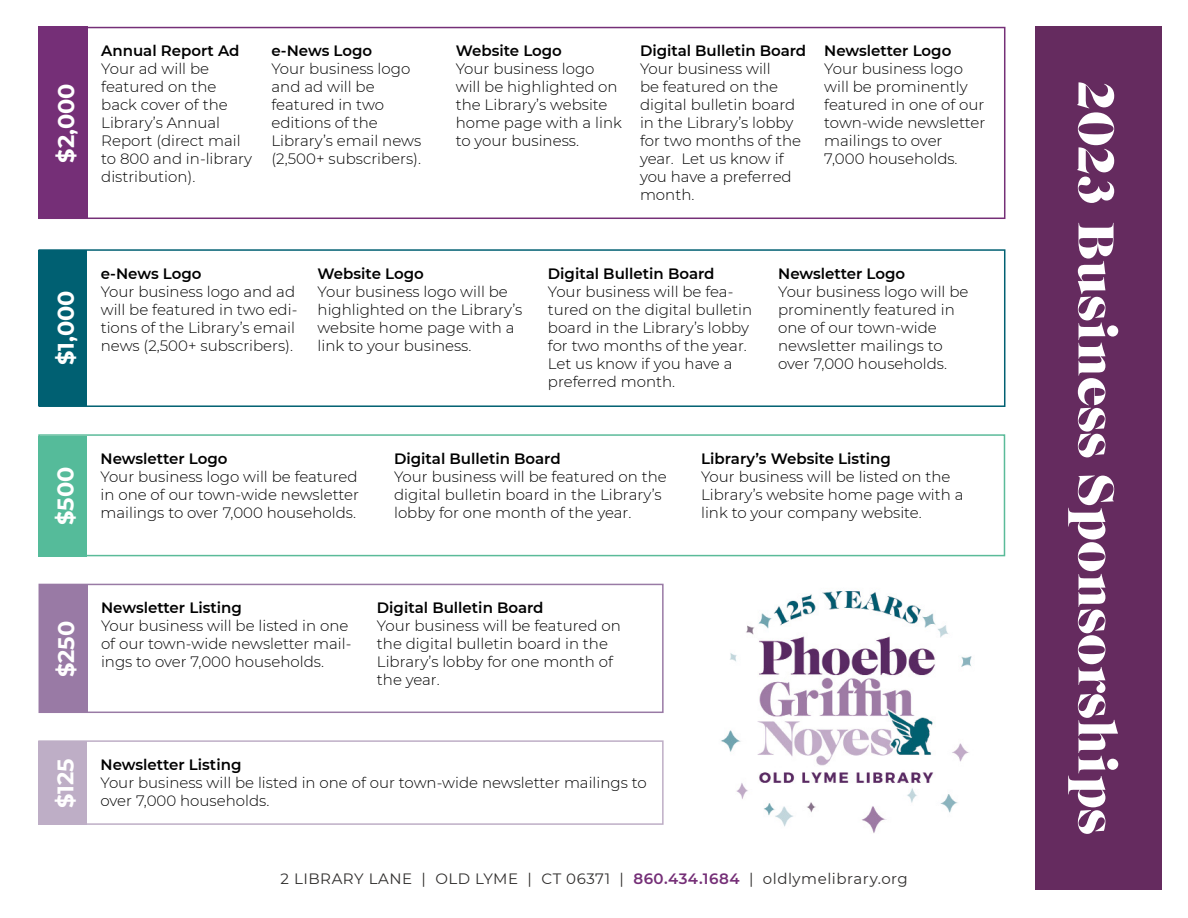
<style>
.page{position:relative;width:1188px;height:918px;background:#fff}
.page>*{position:absolute;margin:0;border:0;box-sizing:border-box;transform-origin:0 0}
.t1{font:52.5px "Caslon Graphique EF";color:#fff}
.t2{font:700 22.5px "Montserrat";color:#fff}
.t3{font:300 15px/18px "Montserrat";color:#000}
.t4{font:600 15px "Montserrat";color:#000}
.t5{font:15px "Montserrat";letter-spacing:.035em;color:#312f2e}
.s1{font-weight:600;color:#752f77}
</style>
<div class="page">
<div style="left:39px;top:27px;width:966px;height:192px;border:2px solid #752f77"></div>
<div style="left:39px;top:27px;width:49px;height:192px;background:#752f77"></div>
<div style="left:39px;top:249px;width:966px;height:158px;border:2px solid #006072"></div>
<div style="left:39px;top:250px;width:48px;height:155px;background:#006072"></div>
<div style="left:38px;top:434px;width:967px;height:122px;border:2px solid #5abb99"></div>
<div style="left:38px;top:436px;width:49px;height:120px;background:#55bb9a"></div>
<div style="left:39px;top:584px;width:625px;height:129px;border:2px solid #997aa5"></div>
<div style="left:39px;top:585px;width:49px;height:128px;background:#997aa5"></div>
<div style="left:38px;top:740px;width:626px;height:85px;border:2px solid #beaec6"></div>
<div style="left:38px;top:741px;width:49px;height:84px;background:#beaec6"></div>
<div style="left:1035px;top:26px;width:127px;height:864px;background:#652b5f"></div>
<img style="left:721px;top:591px;width:251px;height:242px">
<h2 class="t2" style="left:50px;top:163px;width:81px;rotate:-90deg">$2,000</h2>
<p class="t4" style="left:101px;top:40px;width:140px">Annual Report Ad</p>
<p class="t3" style="left:101px;top:60px;width:153px">Your ad will be featured on the back cover of the<br>Library’s Annual<br>Report (direct mail to 800 and in-library distribution).</p>
<p class="t4" style="left:272px;top:40px;width:102px">e-News Logo</p>
<p class="t3" style="left:272px;top:60px;width:151px">Your business logo and ad will be featured in two editions of the<br>Library’s email news (2,500+ subscribers).</p>
<p class="t4" style="left:456px;top:40px;width:108px">Website Logo</p>
<p class="t3" style="left:456px;top:60px;width:168px">Your business logo will be highlighted on the Library’s website home page with a link to your business.</p>
<p class="t4" style="left:640px;top:40px;width:168px">Digital Bulletin Board</p>
<p class="t3" style="left:640px;top:60px;width:163px">Your business will<br>be featured on the digital bulletin board in the Library’s lobby for two months of the year. Let us know if you have a preferred month.</p>
<p class="t4" style="left:824px;top:40px;width:129px">Newsletter Logo</p>
<p class="t3" style="left:824px;top:60px;width:163px">Your business logo will be prominently featured in one of our town-wide newsletter mailings to over</p>
<p class="t3" style="left:824px;top:150px;width:135px">7,000 households.</p>
<h2 class="t2" style="left:50px;top:365px;width:76px;rotate:-90deg">$1,000</h2>
<p class="t4" style="left:101px;top:263px;width:102px">e-News Logo</p>
<p class="t3" style="left:101px;top:282px;width:198px">Your business logo and ad will be featured in two edi&shy;tions of the Library’s email news (2,500+ subscribers).</p>
<p class="t4" style="left:318px;top:263px;width:108px">Website Logo</p>
<p class="t3" style="left:318px;top:282px;width:206px">Your business logo will be highlighted on the Library’s website home page with a link to your business.</p>
<p class="t4" style="left:548px;top:263px;width:168px">Digital Bulletin Board</p>
<p class="t3" style="left:548px;top:282px;width:206px">Your business will be fea&shy;tured on the digital bulletin board in the Library’s lobby for two months of the year.<br>Let us know if you have a preferred month.</p>
<p class="t4" style="left:778px;top:263px;width:129px">Newsletter Logo</p>
<p class="t3" style="left:778px;top:282px;width:192px">Your business logo will be prominently featured in one of our town-wide newsletter mailings to</p>
<p class="t3" style="left:778px;top:354px;width:170px">over 7,000 households.</p>
<h2 class="t2" style="left:49px;top:525px;width:60px;rotate:-90deg">$500</h2>
<p class="t4" style="left:101px;top:448px;width:129px">Newsletter Logo</p>
<p class="t3" style="left:101px;top:467px;width:260px;text-align:justify">Your business logo will be featured in one of our town-wide newsletter mailings to over 7,000 households.</p>
<p class="t4" style="left:394px;top:448px;width:168px">Digital Bulletin Board</p>
<p class="t3" style="left:394px;top:467px;width:274px">Your business will be featured on the digital bulletin board in the Library’s lobby for one month of the year.</p>
<p class="t4" style="left:701px;top:448px;width:191px">Library’s Website Listing</p>
<p class="t3" style="left:701px;top:467px;width:264px">Your business will be listed on the<br>Library’s website home page with a link to your company website.</p>
<h2 class="t2" style="left:50px;top:677px;width:58px;rotate:-90deg">$250</h2>
<p class="t4" style="left:101px;top:597px;width:142px">Newsletter Listing</p>
<p class="t3" style="left:101px;top:616px;width:252px">Your business will be listed in one of our town-wide newsletter mail&shy;ings to over 7,000 households.</p>
<p class="t4" style="left:377px;top:597px;width:168px">Digital Bulletin Board</p>
<p class="t3" style="left:377px;top:616px;width:245px">Your business will be featured on the digital bulletin board in the<br>Library’s lobby for one month of the year.</p>
<h2 class="t2" style="left:49px;top:808px;width:51px;rotate:-90deg">$125</h2>
<p class="t4" style="left:101px;top:754px;width:142px">Newsletter Listing</p>
<p class="t3" style="left:101px;top:773px;width:548px">Your business will be listed in one of our town-wide newsletter mailings to</p>
<p class="t3" style="left:101px;top:791px;width:170px">over 7,000 households.</p>
<p class="t5" style="left:281px;top:868px;width:629px">2 LIBRARY LANE | OLD LYME | CT 06371 | <span class="s1">860.434.1684</span> | oldlymelibrary.org</p>
<h1 class="t1" style="left:1125px;top:82px;width:754px;rotate:90deg">2023 Business Sponsorships</h1>
</div>
